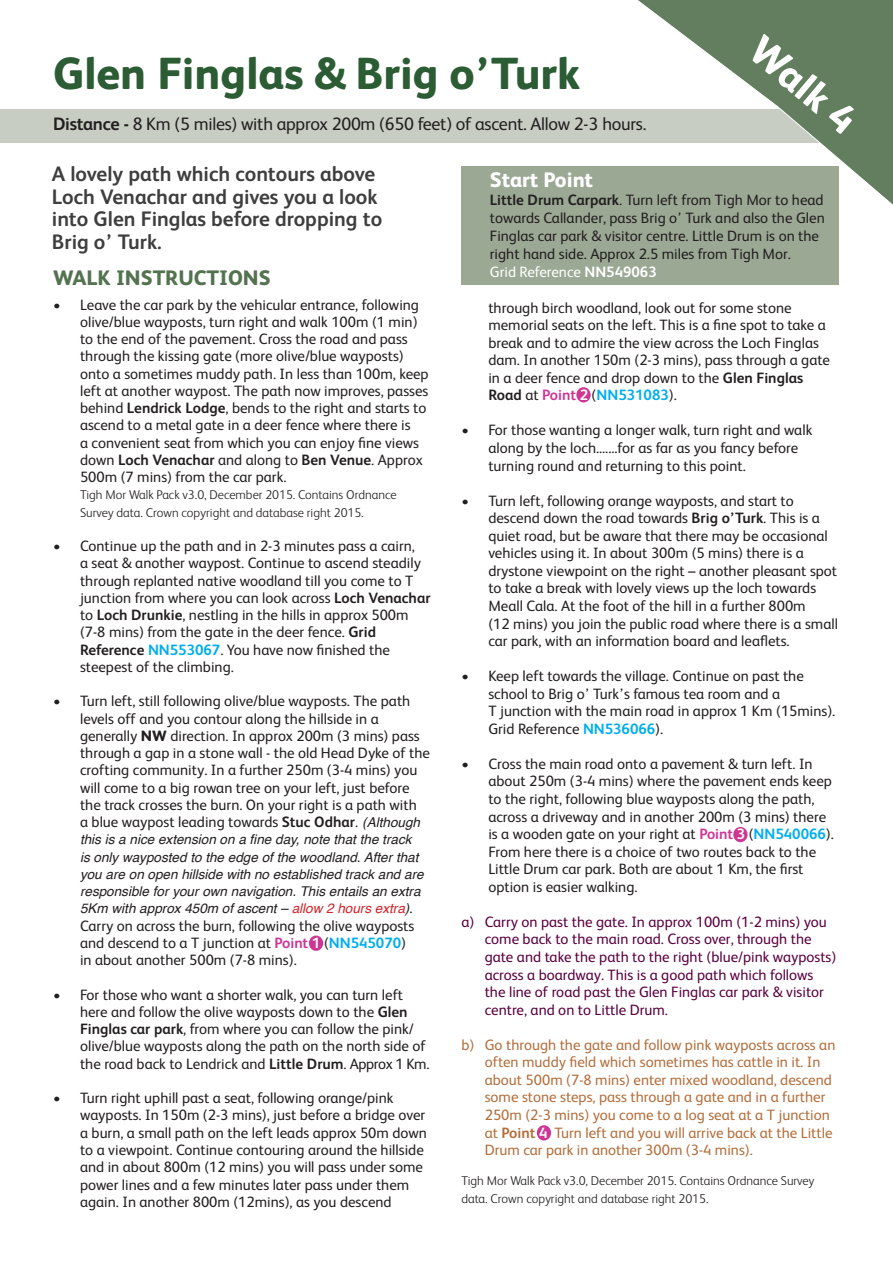
<style>
.page{position:relative;width:893px;height:1263px;background:#fff}
.page>*{position:absolute;margin:0;border:0;box-sizing:border-box;transform-origin:0 0}
.t1{font:800 45px "FS Albert";color:#2b5c34}
.t2{font:800 40.5px "FS Albert";color:#fff}
.t3{font:700 21px/22.5px "FS Albert";color:#3e3e3f}
.t4{font:800 21px "FS Albert";color:#53724f}
.t5{font:800 21px "FS Albert";color:#fff}
.t6{font:18px "FS Albert";letter-spacing:-.015em;color:#231f20}
.t7{font:15px/17.2px "FS Albert";color:#231f20}
.t8{font:15px/17.5px "FS Albert";color:#b46e3b}
.t9{font:15px/17.5px "FS Albert";color:#5b0040}
.t10{font:italic 13.5px/17.2px "Helvetica";color:#231f20}
.t11{font:300 12.75px/17.2px "FS Albert";color:#231f20}
.s1{font-weight:700}
.s2{font-weight:700;color:#00aeef}
.s3{font-weight:800}
.s4{font-family:"Helvetica";font-style:italic;font-size:13.5px}
.s5{color:#d1232a}
.s6{font-family:"FS Albert";font-style:normal;font-size:15px}
.s7{font-weight:700;color:#ce3595}
.s8{font-weight:700;color:#fff}
.s9{color:#fff}
</style>
<div class="page">
<div style="left:733px;top:827px;width:14px;height:15px;background:#ce3595;border-radius:50%"></div>
<div style="left:537px;top:1125px;width:14px;height:15px;background:#ce3595;border-radius:50%"></div>
<div style="left:0;top:109px;width:893px;height:33px;background:#c7cdc2"></div>
<svg style="left:626px;top:0;width:267px;height:205px"></svg>
<div style="left:309px;top:935px;width:14px;height:16px;background:#ce3595;border-radius:50%"></div>
<div style="left:576px;top:387px;width:15px;height:15px;background:#ce3595;border-radius:50%"></div>
<div style="left:461px;top:166px;width:378px;height:119px;background:#9ba894"></div>
<p class="t1" style="left:53px;top:48px;width:529px">Glen Finglas &amp; Brig o’Turk</p>
<p class="t6" style="left:53px;top:113px;width:595px"><span class="s1">Distance -</span> 8 Km (5 miles) with approx 200m (650 feet) of ascent. Allow 2-3 hours.</p>
<p class="t2" style="left:769px;top:26px;width:128px;rotate:40deg">Walk 4</p>
<p class="t3" style="left:52px;top:163px;width:332px">A lovely path which contours above<br>Loch Venachar and gives you a look into Glen Finglas before dropping to<br>Brig o’ Turk.</p>
<p class="t4" style="left:53px;top:266px;width:219px">WALK INSTRUCTIONS</p>
<p class="t7" style="left:80px;top:296px;width:350px;text-indent:-27px">• Leave the car park by the vehicular entrance, following olive/blue wayposts, turn right and walk 100m (1 min) to the end of the pavement. Cross the road and pass through the kissing gate (more olive/blue wayposts) onto a sometimes muddy path. In less than 100m, keep left at another waypost. The path now improves, passes behind <span class="s1">Lendrick Lodge</span>, bends to the right and starts to ascend to a metal gate in a deer fence where there is<br>a convenient seat from which you can enjoy fine views down <span class="s1">Loch Venachar</span> and along to <span class="s1">Ben Venue</span>. Approx 500m (7 mins) from the car park.</p>
<p class="t11" style="left:80px;top:486px;width:318px">Tigh Mor Walk Pack v3.0, December 2015. Contains Ordnance<br>Survey data. Crown copyright and database right 2015.</p>
<p class="t7" style="left:80px;top:537px;width:352px;text-indent:-27px">• Continue up the path and in 2-3 minutes pass a cairn,<br>a seat &amp; another waypost. Continue to ascend steadily through replanted native woodland till you come to T junction from where you can look across <span class="s1">Loch Venachar </span>to <span class="s1">Loch Drunkie</span>, nestling in the hills in approx 500m (7-8 mins) from the gate in the deer fence. <span class="s1">Grid Reference</span> <span class="s2">NN553067</span>. You have now finished the steepest of the climbing.</p>
<p class="t7" style="left:80px;top:693px;width:352px;text-indent:-27px">• Turn left, still following olive/blue wayposts. The path levels off and you contour along the hillside in a generally <span class="s3">NW</span> direction. In approx 200m (3 mins) pass through a gap in a stone wall - the old Head Dyke of the crofting community. In a further 250m (3-4 mins) you will come to a big rowan tree on your left, just before the track crosses the burn. On your right is a path with<br>a blue waypost leading towards <span class="s1">Stuc Odhar</span>. <span class="s4">(Although</span></p>
<p class="t10" style="left:80px;top:831px;width:345px">this is a nice extension on a fine day, note that the track is only wayposted to the edge of the woodland. After that you are on open hillside with no established track and are responsible for your own navigation. This entails an extra 5Km with approx 450m of ascent – <span class="s5">allow 2 hours extra</span>)<span class="s6">.</span></p>
<p class="t7" style="left:80px;top:917px;width:336px">Carry on across the burn, following the olive wayposts and descend to a T junction at <span class="s7">Point</span> <span class="s8">1</span> (<span class="s2">NN545070</span>) in about another 500m (7-8 mins).</p>
<p class="t7" style="left:80px;top:986px;width:351px;text-indent:-27px">• For those who want a shorter walk, you can turn left here and follow the olive wayposts down to the <span class="s1">Glen Finglas car park</span>, from where you can follow the pink/ olive/blue wayposts along the path on the north side of the road back to Lendrick and <span class="s1">Little Drum</span>. Approx 1 Km.</p>
<p class="t7" style="left:80px;top:1089px;width:348px;text-indent:-27px">• Turn right uphill past a seat, following orange/pink wayposts. In 150m (2-3 mins), just before a bridge over a burn, a small path on the left leads approx 50m down to a viewpoint. Continue contouring around the hillside and in about 800m (12 mins) you will pass under some power lines and a few minutes later pass under them again. In another 800m (12mins), as you descend</p>
<p class="t5" style="left:490px;top:167px;width:105px">Start Point</p>
<p class="t7" style="left:490px;top:191px;width:336px;line-height:18px"><span class="s1">Little Drum Carpark</span>. Turn left from Tigh Mor to head towards Callander, pass Brig o’ Turk and also the Glen Finglas car park &amp; visitor centre. Little Drum is on the right hand side. Approx 2.5 miles from Tigh Mor.<br><span class="s9">Grid Reference</span> <span class="s8">NN549063</span></p>
<p class="t7" style="left:488px;top:299px;width:343px">through birch woodland, look out for some stone memorial seats on the left. This is a fine spot to take a break and to admire the view across the Loch Finglas dam. In another 150m (2-3 mins), pass through a gate in a deer fence and drop down to the <span class="s1">Glen Finglas Road</span> at <span class="s7">Point</span> <span class="s8">2</span> (<span class="s2">NN531083</span>).</p>
<p class="t7" style="left:488px;top:421px;width:325px;text-indent:-27px">• For those wanting a longer walk, turn right and walk along by the loch.......for as far as you fancy before turning round and returning to this point.</p>
<p class="t7" style="left:488px;top:492px;width:351px;text-indent:-27px">• Turn left, following orange wayposts, and start to descend down the road towards <span class="s1">Brig o’Turk</span>. This is a quiet road, but be aware that there may be occasional vehicles using it. In about 300m (5 mins) there is a drystone viewpoint on the right – another pleasant spot to take a break with lovely views up the loch towards Meall Cala. At the foot of the hill in a further 800m<br>(12 mins) you join the public road where there is a small car park, with an information board and leaflets.</p>
<p class="t7" style="left:488px;top:667px;width:348px;text-indent:-27px">• Keep left towards the village. Continue on past the school to Brig o’ Turk’s famous tea room and a<br>T junction with the main road in approx 1 Km (15mins).<br>Grid Reference <span class="s2">NN536066</span>).</p>
<p class="t7" style="left:488px;top:755px;width:347px;text-indent:-27px">• Cross the main road onto a pavement &amp; turn left. In about 250m (3-4 mins) where the pavement ends keep to the right, following blue wayposts along the path, across a driveway and in another 200m (3 mins) there is a wooden gate on your right at <span class="s7">Point</span> <span class="s8">3</span> (<span class="s2">NN540066</span>).<br>From here there is a choice of two routes back to the Little Drum car park. Both are about 1 Km, the first option is easier walking.</p>
<p class="t9" style="left:485px;top:913px;width:353px;text-indent:-23px">a) Carry on past the gate. In approx 100m (1-2 mins) you come back to the main road. Cross over, through the gate and take the path to the right (blue/pink wayposts) across a boardway. This is a good path which follows the line of road past the Glen Finglas car park &amp; visitor centre, and on to Little Drum.</p>
<p class="t8" style="left:485px;top:1036px;width:352px;text-indent:-23px">b) Go through the gate and follow pink wayposts across an often muddy field which sometimes has cattle in it. In about 500m (7-8 mins) enter mixed woodland, descend some stone steps, pass through a gate and in a further 250m (2-3 mins) you come to a log seat at a T junction at <span class="s1">Point</span> <span class="s8">4</span> Turn left and you will arrive back at the Little Drum car park in another 300m (3-4 mins).</p>
<p class="t11" style="left:461px;top:1172px;width:355px;line-height:18px">Tigh Mor Walk Pack v3.0, December 2015. Contains Ordnance Survey data. Crown copyright and database right 2015.</p>
</div>
